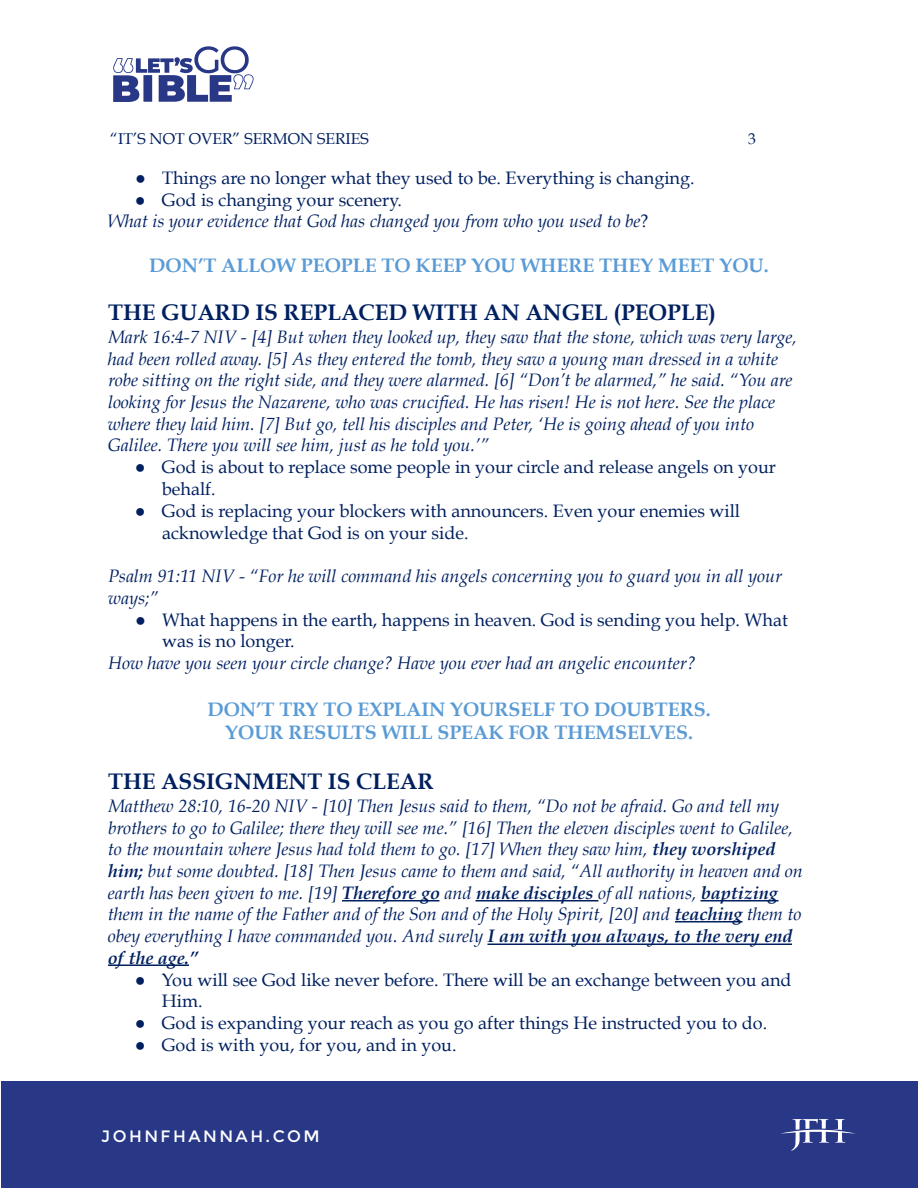
<style>
.page{position:relative;width:918px;height:1188px;background:#fff}
.page>*{position:absolute;margin:0;border:0;box-sizing:border-box;transform-origin:0 0}
.t1{font:700 22.5px "Book Antiqua";color:#002060}
.t2{font:700 19.5px/23.5px "Book Antiqua";color:#5b9bd5;text-align:center}
.t3{font:italic 18px/21.8px "Book Antiqua";color:#002060}
.t4{font:18px/21.8px "Book Antiqua";color:#002060}
.t5{font:16.5px "Montserrat";letter-spacing:.15em;color:#fff}
.t6{font:15.75px "Book Antiqua";color:#002060}
.s1{font-family:"Arial"}
.s2{font-family:"Arial";font-style:normal}
.s3{font-style:normal}
.s4{font-weight:700}
</style>
<div class="page">
<hr style="left:342px;top:900px;width:98px;height:1px;background:#002060">
<hr style="left:476px;top:900px;width:122px;height:1px;background:#002060">
<hr style="left:700px;top:900px;width:78px;height:1px;background:#002060">
<hr style="left:675px;top:921px;width:67px;height:1px;background:#002060">
<hr style="left:488px;top:943px;width:304px;height:2px;background:#002060">
<hr style="left:108px;top:964px;width:81px;height:2px;background:#002060">
<svg style="left:113px;top:46px;width:141px;height:56px"></svg>
<div style="left:1px;top:1082px;width:917px;height:106px;background:#283887"></div>
<svg style="left:780px;top:1119px;width:75px;height:32px"></svg>
<p class="t6" style="left:110px;top:128px;width:260px">“IT’S NOT OVER” SERMON SERIES</p>
<p class="t6" style="left:748px;top:128px;width:9px">3</p>
<p class="t4" style="left:135px;top:166px;width:561px"><span class="s1">●</span> Things are no longer what they used to be. Everything is changing.</p>
<p class="t3" style="left:108px;top:188px;width:542px;text-indent:27px"><span class="s2">●</span> <span class="s3">God is changing your scenery.<br></span>What is your evidence that God has changed you from who you used to be<span class="s3">?</span></p>
<p class="t2" style="left:149px;top:254px;width:621px">DON’T ALLOW PEOPLE TO KEEP YOU WHERE THEY MEET YOU.</p>
<p class="t1" style="left:108px;top:297px;width:610px">THE GUARD IS REPLACED WITH AN ANGEL (PEOPLE)</p>
<p class="t3" style="left:108px;top:325px;width:690px">Mark 16:4-7 NIV - [4] But when they looked up, they saw that the stone, which was very large, had been rolled away. [5] As they entered the tomb, they saw a young man dressed in a white robe sitting on the right side, and they were alarmed. [6] “Don’t be alarmed,” he said. “You are looking for Jesus the Nazarene, who was crucified. He has risen! He is not here. See the place where they laid him. [7] But go, tell his disciples and Peter, ‘He is going ahead of you into Galilee. There you will see him, just as he told you.’”</p>
<p class="t4" style="left:162px;top:456px;width:616px;text-indent:-27px"><span class="s1">●</span> God is about to replace some people in your circle and release angels on your behalf.</p>
<p class="t4" style="left:162px;top:500px;width:580px;text-indent:-27px"><span class="s1">●</span> God is replacing your blockers with announcers. Even your enemies will acknowledge that God is on your side.</p>
<p class="t3" style="left:108px;top:565px;width:676px">Psalm 91:11 NIV - “For he will command his angels concerning you to guard you in all your ways;”</p>
<p class="t4" style="left:162px;top:608px;width:627px;text-indent:-27px"><span class="s1">●</span> What happens in the earth, happens in heaven. God is sending you help. What was is no longer.</p>
<p class="t3" style="left:108px;top:652px;width:589px">How have you seen your circle change? Have you ever had an angelic encounter?</p>
<p class="t2" style="left:207px;top:697px;width:505px">DON’T TRY TO EXPLAIN YOURSELF TO DOUBTERS.<br>YOUR RESULTS WILL SPEAK FOR THEMSELVES.</p>
<p class="t1" style="left:108px;top:766px;width:327px">THE ASSIGNMENT IS CLEAR</p>
<p class="t3" style="left:108px;top:794px;width:697px">Matthew 28:10, 16-20 NIV - [10] Then Jesus said to them, “Do not be afraid. Go and tell my brothers to go to Galilee; there they will see me.” [16] Then the eleven disciples went to Galilee, to the mountain where Jesus had told them to go. [17] When they saw him, <span class="s4">they worshiped him;</span> but some doubted. [18] Then Jesus came to them and said, “All authority in heaven and on earth has been given to me. [19] <span class="s4">Therefore go</span> and <span class="s4">make disciples</span> of all nations, <span class="s4">baptizing </span>them in the name of the Father and of the Son and of the Holy Spirit, [20] and <span class="s4">teaching</span> them to obey everything I have commanded you. And surely <span class="s4">I am with you always, to the very end of the age.”</span></p>
<p class="t4" style="left:162px;top:968px;width:631px;text-indent:-27px"><span class="s1">●</span> You will see God like never before. There will be an exchange between you and<br>Him.</p>
<p class="t4" style="left:135px;top:1012px;width:634px"><span class="s1">●</span> God is expanding your reach as you go after things He instructed you to do.</p>
<p class="t4" style="left:135px;top:1034px;width:323px"><span class="s1">●</span> God is with you, for you, and in you.</p>
<p class="t5" style="left:101px;top:1127px;width:220px">JOHNFHANNAH.COM</p>
</div>
